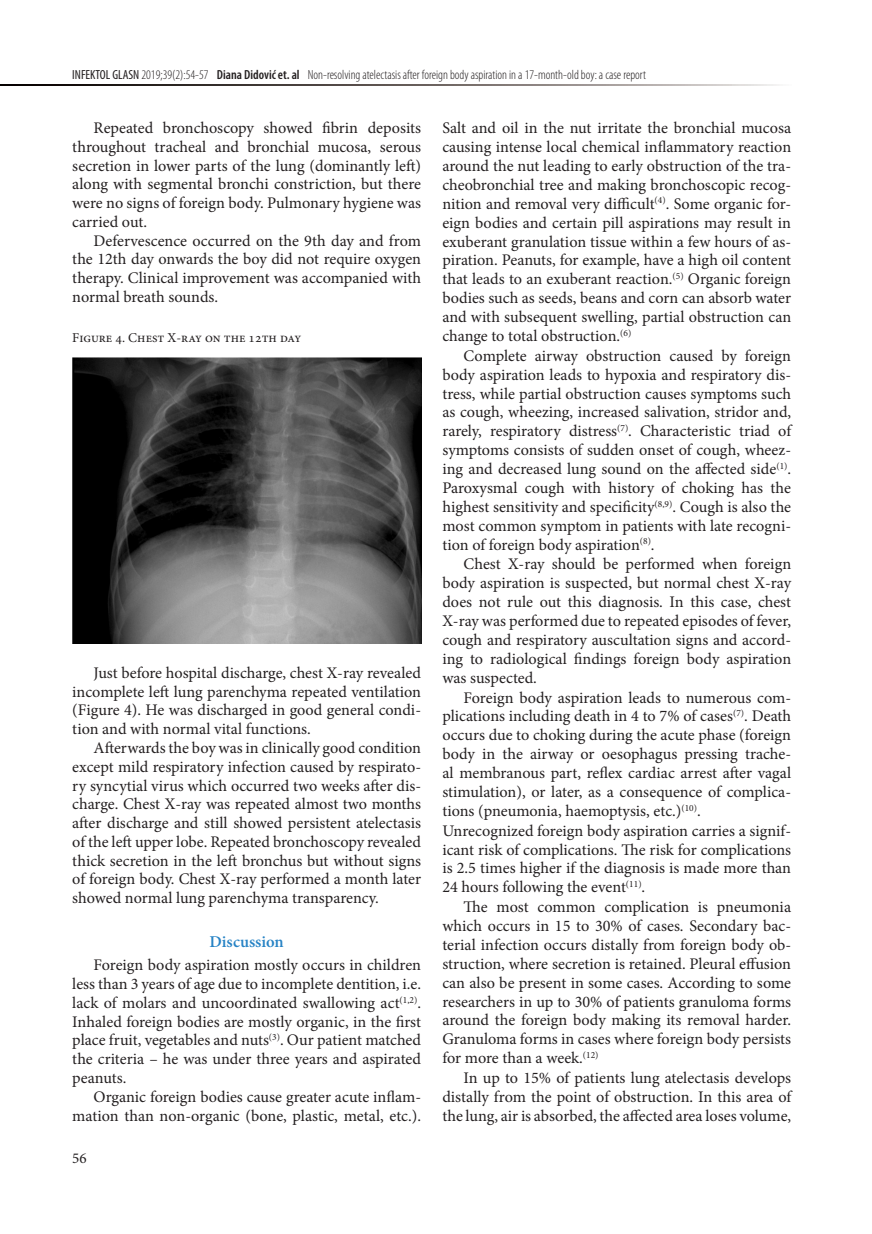
<style>
.page{position:relative;width:872px;height:1234px;background:#fff}
.page>*{position:absolute;margin:0;border:0;box-sizing:border-box;transform-origin:0 0}
.t1{font:600 16.5px "Minion Pro";color:#2783c5}
.t2{font:16.2px/18.9px "Minion Pro";color:#231f20;text-align:justify}
.t3{font:15px "Minion Pro";color:#231f20}
.t4{font:13.5px "Minion Pro";color:#231f20}
.t5{font:300 condensed 13.2px "Myriad Pro";color:#231f20}
.s1{font-weight:400}
.s2{font-weight:600}
</style>
<div class="page">
<img style="left:0;top:84px;width:779px;height:1px">
<img style="left:72px;top:357px;width:349px;height:286px">
<p class="t5" style="left:72px;top:67px;width:575px"><span class="s1">INFEKTOL GLASN</span> 2019;39(2):54-57 <span class="s2">Diana Didović et. al</span> Non-resolving atelectasis after foreign body aspiration in a 17-month-old boy: a case report</p>
<p class="t2" style="left:442px;top:118px;width:350px">Salt and oil in the nut irritate the bronchial mucosa causing intense local chemical inflammatory reaction around the nut leading to early obstruction of the tra&shy;cheobronchial tree and making bronchoscopic recog&shy;nition and removal very difficult<sup>(4)</sup>. Some organic for&shy;eign bodies and certain pill aspirations may result in exuberant granulation tissue within a few hours of as&shy;piration. Peanuts, for example, have a high oil content that leads to an exuberant reaction.<sup>(5)</sup> Organic foreign bodies such as seeds, beans and corn can absorb water and with subsequent swelling, partial obstruction can change to total obstruction.<sup>(6)</sup></p>
<p class="t2" style="left:442px;top:346px;width:352px;text-indent:21px">Complete airway obstruction caused by foreign body aspiration leads to hypoxia and respiratory dis&shy;tress, while partial obstruction causes symptoms such as cough, wheezing, increased salivation, stridor and, rarely, respiratory distress<sup>(7)</sup>. Characteristic triad of symptoms consists of sudden onset of cough, wheez&shy;ing and decreased lung sound on the affected side<sup>(1)</sup>.<br>Paroxysmal cough with history of choking has the highest sensitivity and specificity<sup>(8,9)</sup>. Cough is also the most common symptom in patients with late recogni&shy;tion of foreign body aspiration<sup>(8)</sup>.</p>
<p class="t2" style="left:442px;top:554px;width:350px;text-indent:21px">Chest X-ray should be performed when foreign body aspiration is suspected, but normal chest X-ray does not rule out this diagnosis. In this case, chest X-ray was performed due to repeated episodes of fever, cough and respiratory auscultation signs and accord&shy;ing to radiological findings foreign body aspiration was suspected.</p>
<p class="t2" style="left:442px;top:687px;width:350px;text-align:left;text-indent:21px">Foreign body aspiration leads to numerous com&shy;plications including death in 4 to 7% of cases<sup>(7)</sup>. Death occurs due to choking during the acute phase (foreign body in the airway or oesophagus pressing trache&shy;al membranous part, reflex cardiac arrest after vagal stimulation), or later, as a consequence of complica&shy;tions (pneumonia, haemoptysis, etc.)<sup>(10)</sup>.<br>Unrecognized foreign body aspiration carries a signif&shy;icant risk of complications. The risk for complications is 2.5 times higher if the diagnosis is made more than 24 hours following the event<sup>(11)</sup>.</p>
<p class="t2" style="left:442px;top:897px;width:350px;text-indent:21px">The most common complication is pneumonia which occurs in 15 to 30% of cases. Secondary bac&shy;terial infection occurs distally from foreign body ob&shy;struction, where secretion is retained. Pleural effusion can also be present in some cases. According to some researchers in up to 30% of patients granuloma forms around the foreign body making its removal harder.<br>Granuloma forms in cases where foreign body persists for more than a week.<sup>(12)</sup></p>
<p class="t2" style="left:442px;top:1067px;width:352px;text-indent:21px">In up to 15% of patients lung atelectasis develops distally from the point of obstruction. In this area of the lung, air is absorbed, the affected area loses volume,</p>
<p class="t2" style="left:72px;top:118px;width:350px;text-indent:21px">Repeated bronchoscopy showed fibrin deposits throughout tracheal and bronchial mucosa, serous secretion in lower parts of the lung (dominantly left) along with segmental bronchi constriction, but there were no signs of foreign body. Pulmonary hygiene was carried out.</p>
<p class="t2" style="left:72px;top:231px;width:350px;text-indent:21px">Defervescence occurred on the 9th day and from the 12th day onwards the boy did not require oxygen therapy. Clinical improvement was accompanied with normal breath sounds.</p>
<p class="t4" style="left:72px;top:328px;width:230px">Figure 4. Chest X-ray on the 12th day</p>
<p class="t2" style="left:72px;top:663px;width:350px;text-indent:21px">Just before hospital discharge, chest X-ray revealed incomplete left lung parenchyma repeated ventilation (Figure 4). He was discharged in good general condi&shy;tion and with normal vital functions.</p>
<p class="t2" style="left:72px;top:738px;width:350px;text-indent:21px">Afterwards the boy was in clinically good condition except mild respiratory infection caused by respirato&shy;ry syncytial virus which occurred two weeks after dis&shy;charge. Chest X-ray was repeated almost two months after discharge and still showed persistent atelectasis of the left upper lobe. Repeated bronchoscopy revealed thick secretion in the left bronchus but without signs of foreign body. Chest X-ray performed a month later showed normal lung parenchyma transparency.</p>
<p class="t1" style="left:209px;top:930px;width:76px">Discussion</p>
<p class="t2" style="left:72px;top:955px;width:350px;text-indent:21px">Foreign body aspiration mostly occurs in children less than 3 years of age due to incomplete dentition, i.e. lack of molars and uncoordinated swallowing act<sup>(1,2)</sup>.<br>Inhaled foreign bodies are mostly organic, in the first place fruit, vegetables and nuts<sup>(3)</sup>. Our patient matched the criteria – he was under three years and aspirated peanuts.</p>
<p class="t2" style="left:72px;top:1086px;width:350px;text-align:right">Organic foreign bodies cause greater acute inflam&shy;mation than non-organic (bone, plastic, metal, etc.).</p>
<p class="t3" style="left:72px;top:1147px;width:16px">56</p>
</div>
